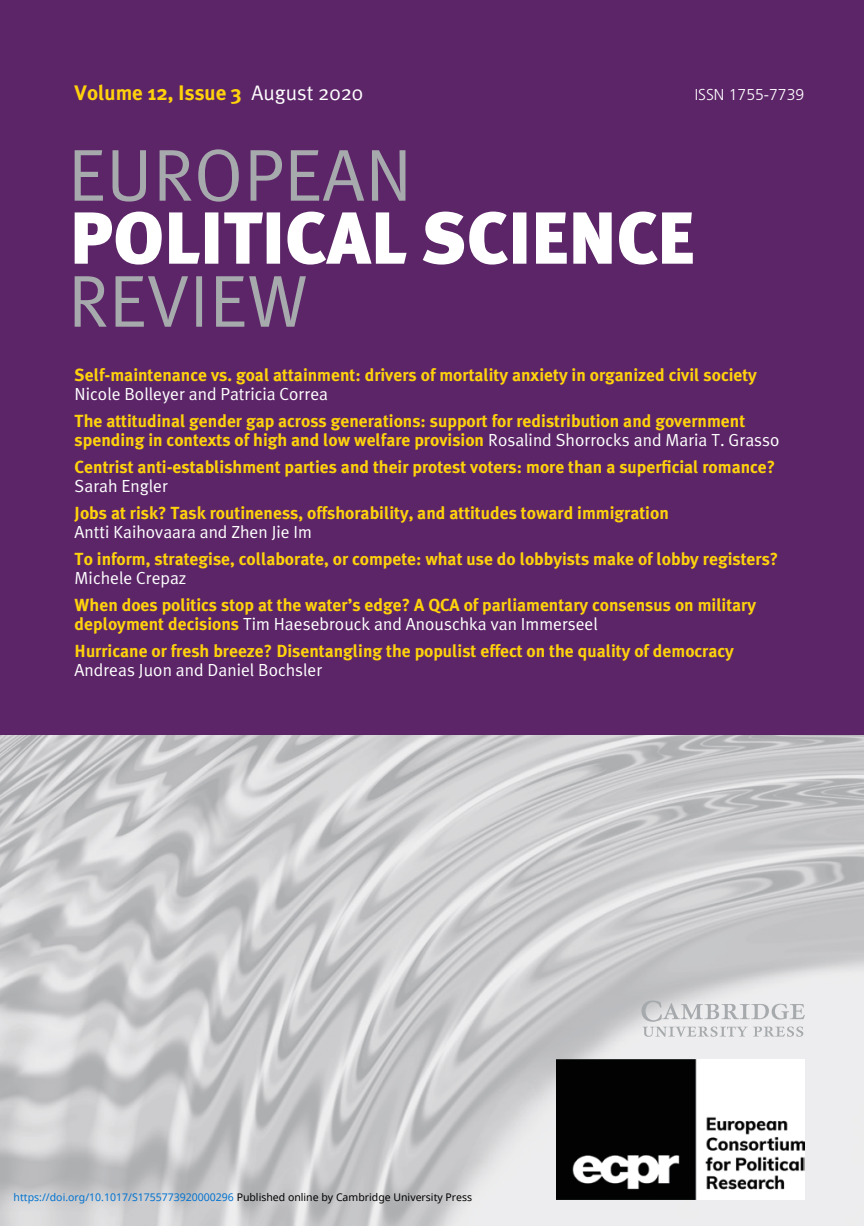
<style>
.page{position:relative;width:864px;height:1226px;background:#fff}
.page>*{position:absolute;margin:0;border:0;box-sizing:border-box;transform-origin:0 0}
.t1{font:700 21px "Meta Plus";color:#ffd20c}
.t2{font:700 17.5px/19.2px "Meta Plus";color:#ffd20c}
.t3{font:17.5px "Meta Plus Normal";color:#fff}
.t4{font:300 15.75px "Frutiger";color:#fff}
.t5{font:10.5px "Noto Sans";color:#0172cf}
.s1{font-family:"Meta Plus Normal";font-weight:400;color:#fff}
.s2{font-family:"Meta Plus";font-weight:700;color:#ffd20c}
.s3{color:#000}
</style>
<div class="page">
<div style="left:0;top:0;width:864px;height:735px;background:#5c2568"></div>
<svg style="left:75px;top:149px;width:330px;height:53px"></svg>
<svg style="left:75px;top:212px;width:617px;height:53px"></svg>
<svg style="left:75px;top:276px;width:231px;height:51px"></svg>
<img style="left:0;top:735px;width:864px;height:491px">
<svg style="left:641px;top:1000px;width:164px;height:37px;background:#d9dadc"></svg>
<img style="left:556px;top:1060px;width:248px;height:139px">
<p class="t1" style="left:75px;top:80px;width:290px">Volume 12, Issue 3 <span class="s1">August 2020</span></p>
<p class="t4" style="left:694px;top:85px;width:111px">ISSN 1755-7739</p>
<p class="t2" style="left:75px;top:365px;width:683px">Self-maintenance vs. goal attainment: drivers of mortality anxiety in organized civil society</p>
<p class="t3" style="left:75px;top:384px;width:255px">N icole Bolleyer and Patricia Correa</p>
<p class="t2" style="left:75px;top:411px;width:706px">The attitudinal gender gap across generations: support for redistribution and government spending in contexts of high and low welfare provision <span class="s1">Rosalind Shorrocks and Maria T. Grasso</span></p>
<p class="t2" style="left:75px;top:457px;width:702px">Centrist anti-establishment parties and their protest voters: more than a superficial romance?</p>
<p class="t3" style="left:75px;top:476px;width:95px">Sarah Engler</p>
<p class="t2" style="left:75px;top:503px;width:595px">Jobs at risk? Task routineness, offshorability, and attitudes toward immigration</p>
<p class="t3" style="left:75px;top:522px;width:239px">Antti Kaihovaara and Zhen Jie Im</p>
<p class="t2" style="left:75px;top:549px;width:705px">To inform, strategise, collaborate, or compete: what use do lobbyists make of lobby registers?</p>
<p class="t3" style="left:75px;top:568px;width:113px">Michele Crepaz</p>
<p class="t2" style="left:75px;top:595px;width:683px">When does politics stop at the water’s edge? A QCA of parliamentary consensus on military</p>
<p class="t3" style="left:75px;top:614px;width:524px"><span class="s2">deployment decisions</span> Tim Haesebrouck and Anouschka van Immerseel</p>
<p class="t2" style="left:75px;top:641px;width:660px">Hurricane or fresh breeze? Disentangling the populist effect on the quality of democracy</p>
<p class="t3" style="left:75px;top:659px;width:249px">Andreas Juon and Daniel Bochsler</p>
<p class="t5" style="left:14px;top:1190px;width:460px">https://doi.org/10.1017/S1755773920000296 <span class="s3">Published online by Cambridge University Press</span></p>
</div>
